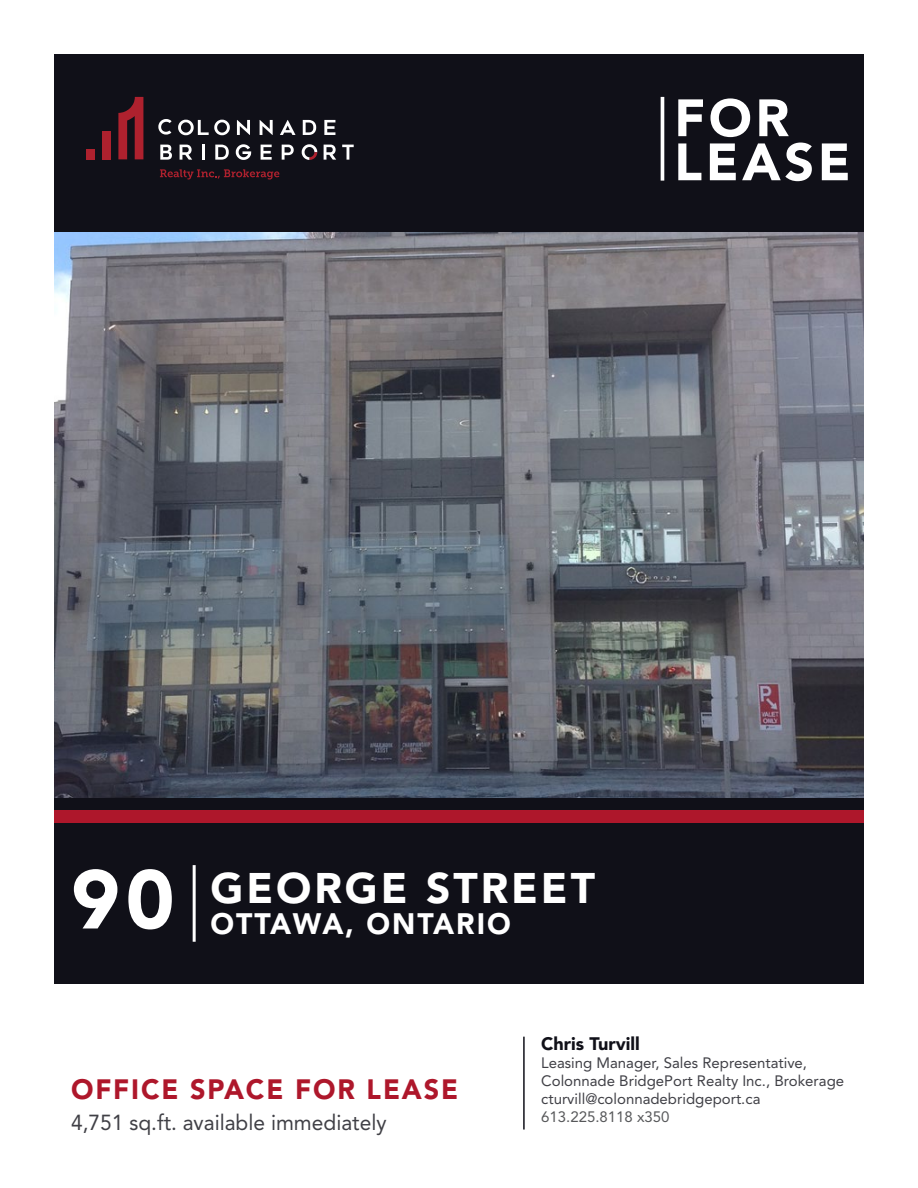
<style>
.page{position:relative;width:918px;height:1188px;background:#fff}
.page>*{position:absolute;margin:0;border:0;box-sizing:border-box;transform-origin:0 0}
.t1{font:900 82.5px "Avenir LT Std";color:#fff}
.t2{font:900 51.9px/44.1px "Avenir LT Std";letter-spacing:.07em;color:#fff}
.t3{font:900 42.45px "Avenir LT Std";letter-spacing:.07em;color:#fff}
.t4{font:900 29.4px "Avenir LT Std";letter-spacing:.07em;color:#fff}
.t5{font:900 27.75px "Avenir LT Std";letter-spacing:.07em;color:#ae172b}
.t6{font:21.6px "Avenir LT Std";color:#404046}
.t7{font:900 18px "Avenir LT Std";color:#101018}
.t8{font:15px/18px "Avenir LT Std";color:#404046}
.t9{font:15px "Avenir LT Std";color:#57585a}
</style>
<div class="page">
<div style="left:54px;top:54px;width:810px;height:178px;background:#101018"></div>
<svg style="left:160px;top:145px;width:12px;height:15px"></svg>
<svg style="left:180px;top:145px;width:12px;height:15px"></svg>
<hr style="left:202px;top:145px;width:3px;height:15px;background:#fff">
<svg style="left:178px;top:120px;width:52px;height:15px"></svg>
<svg style="left:215px;top:145px;width:14px;height:15px"></svg>
<svg style="left:237px;top:120px;width:13px;height:15px"></svg>
<svg style="left:236px;top:144px;width:15px;height:16px"></svg>
<svg style="left:260px;top:120px;width:13px;height:15px"></svg>
<svg style="left:261px;top:145px;width:11px;height:15px"></svg>
<svg style="left:280px;top:120px;width:16px;height:15px"></svg>
<svg style="left:282px;top:145px;width:12px;height:15px"></svg>
<svg style="left:303px;top:120px;width:13px;height:15px"></svg>
<svg style="left:324px;top:120px;width:11px;height:15px"></svg>
<svg style="left:324px;top:145px;width:12px;height:15px"></svg>
<svg style="left:342px;top:145px;width:12px;height:15px"></svg>
<svg style="left:158px;top:119px;width:14px;height:16px"></svg>
<div style="left:102px;top:131px;width:9px;height:28px;background:#ae212e"></div>
<svg style="left:118px;top:97px;width:25px;height:62px"></svg>
<div style="left:86px;top:149px;width:9px;height:10px;background:#ae212e"></div>
<svg style="left:302px;top:144px;width:15px;height:16px"></svg>
<svg style="left:160px;top:169px;width:119px;height:11px"></svg>
<img style="left:54px;top:232px;width:810px;height:567px">
<div style="left:54px;top:823px;width:810px;height:161px;background:#101018"></div>
<hr style="left:193px;top:865px;width:3px;height:77px;background:#fff">
<hr style="left:661px;top:97px;width:3px;height:84px;background:#fff">
<hr style="left:523px;top:1037px;width:2px;height:93px;background:#101018">
<div style="left:54px;top:799px;width:810px;height:12px;background:#101018"></div>
<div style="left:54px;top:811px;width:810px;height:12px;background:#ae172b"></div>
<h2 class="t2" style="left:674px;top:96px;width:178px">FOR<br>LEASE</h2>
<h1 class="t1" style="left:71px;top:850px;width:105px">90</h1>
<h3 class="t3" style="left:210px;top:863px;width:386px">GEORGE STREET</h3>
<h3 class="t4" style="left:210px;top:906px;width:302px">OTTAWA, ONTARIO</h3>
<h3 class="t5" style="left:71px;top:1072px;width:389px">OFFICE SPACE FOR LEASE</h3>
<h3 class="t6" style="left:71px;top:1109px;width:317px">4,751 sq.ft. available immediately</h3>
<p class="t7" style="left:541px;top:1033px;width:100px">Chris Turvill</p>
<p class="t8" style="left:541px;top:1054px;width:304px">Leasing Manager, Sales Representative,<br>Colonnade BridgePort Realty Inc., Brokerage cturvill@colonnadebridgeport.ca</p>
<p class="t9" style="left:541px;top:1108px;width:130px">613.225.8118 x350</p>
</div>
